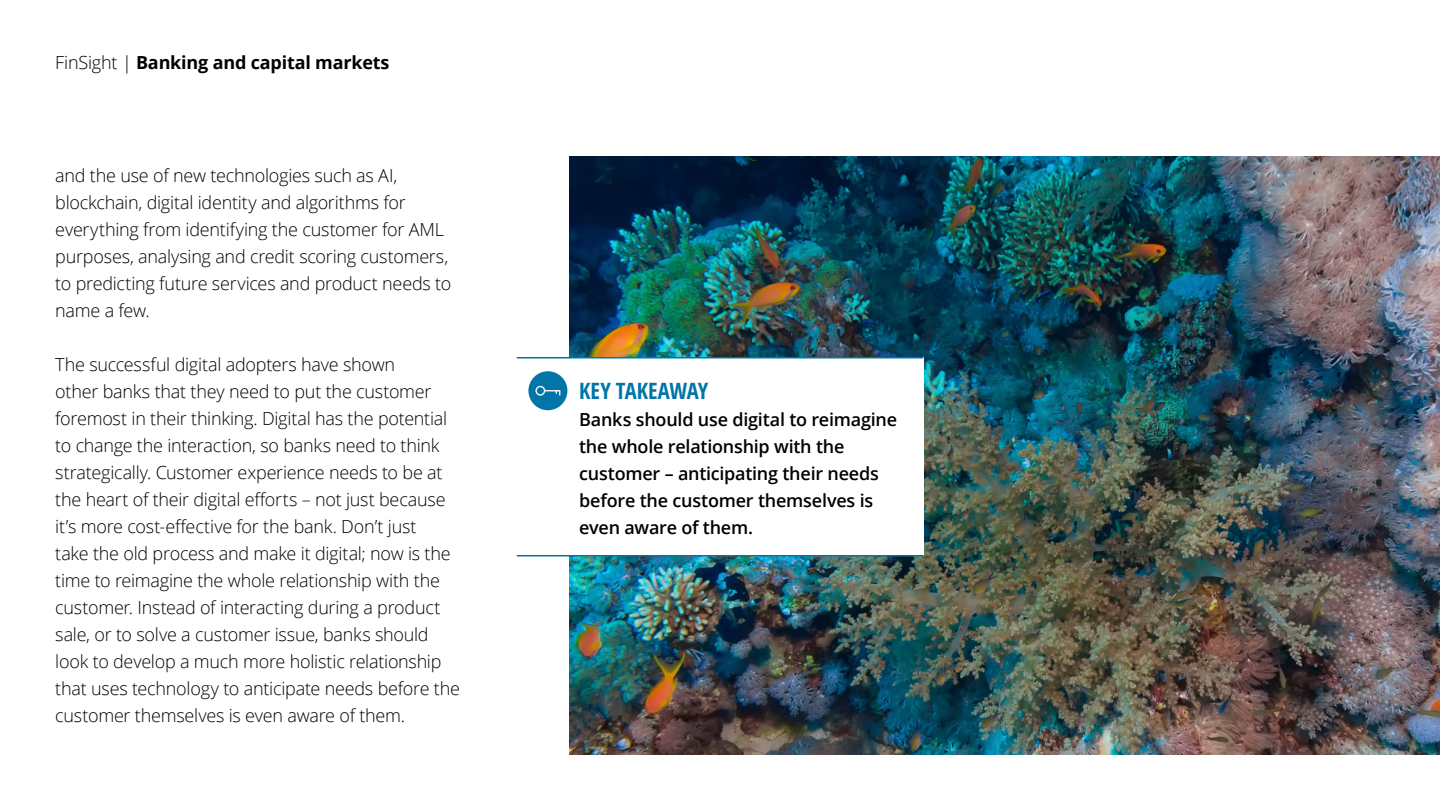
<style>
.page{position:relative;width:1440px;height:810px;background:#fff}
.page>*{position:absolute;margin:0;border:0;box-sizing:border-box;transform-origin:0 0}
.t1{font:700 22.5px "Open Sans Condensed";color:#0076a8}
.t2{font:300 18px/27px "Open Sans";letter-spacing:-.015em;color:#000}
.t3{font:600 18px/27px "Open Sans";letter-spacing:-.01em;color:#000}
.t4{font:700 18px "Open Sans";letter-spacing:-.01em;color:#000}
.s1{font-weight:300}
</style>
<div class="page">
<img style="left:569px;top:156px;width:871px;height:599px">
<div style="left:517px;top:357px;width:406px;height:198px;background:#fff"></div>
<svg style="left:528px;top:371px;width:39px;height:39px"></svg>
<hr style="left:517px;top:555px;width:406px;height:1px;background:#0076a8">
<hr style="left:517px;top:357px;width:406px;height:1px;background:#0076a8">
<p class="t4" style="left:55px;top:50px;width:336px"><span class="s1">FinSight |</span> Banking and capital markets</p>
<p class="t2" style="left:55px;top:161px;width:397px">and the use of new technologies such as AI, blockchain, digital identity and algorithms for everything from identifying the customer for AML purposes, analysing and credit scoring customers, to predicting future services and product needs to name a few.</p>
<p class="t2" style="left:55px;top:350px;width:406px">The successful digital adopters have shown<br>other banks that they need to put the customer foremost in their thinking. Digital has the potential to change the interaction, so banks need to think strategically. Customer experience needs to be at the heart of their digital efforts – not just because it’s more cost-effective for the bank. Don’t just<br>take the old process and make it digital; now is the time to reimagine the whole relationship with the customer. Instead of interacting during a product sale, or to solve a customer issue, banks should look to develop a much more holistic relationship that uses technology to anticipate needs before the customer themselves is even aware of them.</p>
<p class="t1" style="left:579px;top:376px;width:131px">KEY TAKEAWAY</p>
<p class="t3" style="left:579px;top:406px;width:319px">Banks should use digital to reimagine the whole relationship with the customer – anticipating their needs before the customer themselves is even aware of them.</p>
</div>
